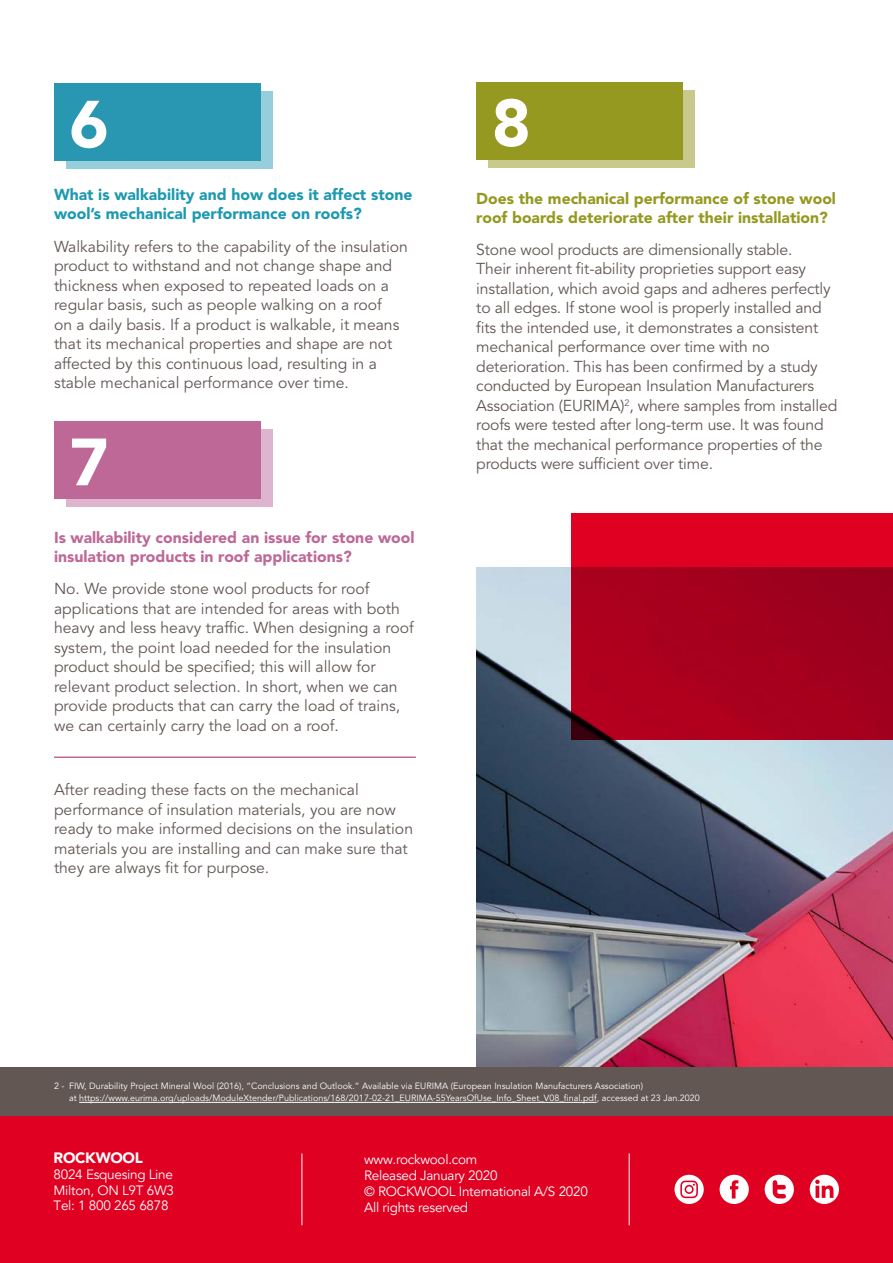
<style>
.page{position:relative;width:893px;height:1263px;background:#fff}
.page>*{position:absolute;margin:0;border:0;box-sizing:border-box;transform-origin:0 0}
.t1{font:900 66px "Avenir LT Std";color:#fff}
.t2{font:15.75px/19.5px "Avenir LT Std";color:#625753}
.t3{font:900 15.75px/18.9px "Avenir LT Std";color:#959920}
.t4{font:900 15.75px/18.9px "Avenir LT Std";color:#be6897}
.t5{font:900 15.75px/18.9px "Avenir LT Std";color:#1c99b1}
.t6{font:900 15px "Avenir LT Pro";letter-spacing:-.02em;color:#fff}
.t7{font:13.5px/15.8px "Avenir LT Pro";letter-spacing:-.02em;color:#fff;text-align:justify}
.t8{font:9px/12px "Avenir LT Std";color:#fff}
</style>
<div class="page">
<img style="left:476px;top:568px;width:417px;height:499px">
<div style="left:0;top:1067px;width:893px;height:54px;background:#625753"></div>
<hr style="left:79px;top:1102px;width:518px;height:1px;background:#fff">
<div style="left:0;top:1116px;width:893px;height:147px;background:#df0022"></div>
<hr style="left:302px;top:1153px;width:1px;height:72px;background:#fff">
<hr style="left:629px;top:1153px;width:1px;height:72px;background:#fff">
<svg style="left:674px;top:1175px;width:30px;height:29px"></svg>
<svg style="left:720px;top:1175px;width:29px;height:29px"></svg>
<svg style="left:765px;top:1175px;width:29px;height:29px"></svg>
<svg style="left:810px;top:1175px;width:29px;height:29px"></svg>
<div style="left:66px;top:429px;width:207px;height:78px;background:#ddb5ce"></div>
<div style="left:54px;top:422px;width:206px;height:77px;background:#be6897"></div>
<div style="left:489px;top:90px;width:206px;height:77px;background:#c9c98d"></div>
<div style="left:476px;top:82px;width:206px;height:78px;background:#959920"></div>
<svg style="left:571px;top:513px;width:322px;height:227px;fill:#a9001e"></svg>
<div style="left:66px;top:91px;width:207px;height:77px;background:#97cedc"></div>
<div style="left:54px;top:83px;width:206px;height:78px;background:#2997b2"></div>
<hr style="left:54px;top:756px;width:362px;height:2px;background:#be6897">
<h1 class="t1" style="left:70px;top:85px;width:41px">6</h1>
<p class="t5" style="left:54px;top:185px;width:360px">What is walkability and how does it affect stone wool’s mechanical performance on roofs?</p>
<p class="t2" style="left:54px;top:237px;width:355px">Walkability refers to the capability of the insulation product to withstand and not change shape and thickness when exposed to repeated loads on a regular basis, such as people walking on a roof<br>on a daily basis. If a product is walkable, it means that its mechanical properties and shape are not affected by this continuous load, resulting in a stable mechanical performance over time.</p>
<h1 class="t1" style="left:70px;top:422px;width:41px">7</h1>
<p class="t4" style="left:54px;top:528px;width:362px">Is walkability considered an issue for stone wool insulation products in roof applications?</p>
<p class="t2" style="left:54px;top:579px;width:361px">No. We provide stone wool products for roof applications that are intended for areas with both heavy and less heavy traffic. When designing a roof system, the point load needed for the insulation product should be specified; this will allow for relevant product selection. In short, when we can provide products that can carry the load of trains, we can certainly carry the load on a roof.</p>
<p class="t2" style="left:54px;top:780px;width:361px">After reading these facts on the mechanical performance of insulation materials, you are now ready to make informed decisions on the insulation materials you are installing and can make sure that they are always fit for purpose.</p>
<h1 class="t1" style="left:492px;top:83px;width:41px">8</h1>
<p class="t3" style="left:476px;top:189px;width:361px">Does the mechanical performance of stone wool roof boards deteriorate after their installation?</p>
<p class="t2" style="left:476px;top:240px;width:363px">Stone wool products are dimensionally stable.<br>Their inherent fit-ability proprieties support easy installation, which avoid gaps and adheres perfectly to all edges. If stone wool is properly installed and fits the intended use, it demonstrates a consistent mechanical performance over time with no deterioration. This has been confirmed by a study conducted by European Insulation Manufacturers Association (EURIMA)<sup>2</sup>, where samples from installed roofs were tested after long-term use. It was found that the mechanical performance properties of the products were sufficient over time.</p>
<p class="t8" style="left:69px;top:1080px;width:632px;text-indent:-15px">2 - FIW, Durability Project Mineral Wool (2016), “Conclusions and Outlook.” Available via EURIMA (European Insulation Manufacturers Association)<br>at https://www.eurima.org/uploads/ModuleXtender/Publications/168/2017-02-21_EURIMA-55YearsOfUse_Info_Sheet_V08_final.pdf, accessed at 23 Jan.2020</p>
<p class="t6" style="left:54px;top:1149px;width:91px">ROCKWOOL</p>
<p class="t7" style="left:54px;top:1167px;width:122px">8024 Esquesing Line Milton, ON L9T 6W3<br>Tel: 1 800 265 6878</p>
<p class="t7" style="left:364px;top:1152px;width:225px;text-align:left">www.rockwool.com<br>Released January 2020<br>© ROCKWOOL International A/S 2020<br>All rights reserved</p>
</div>
